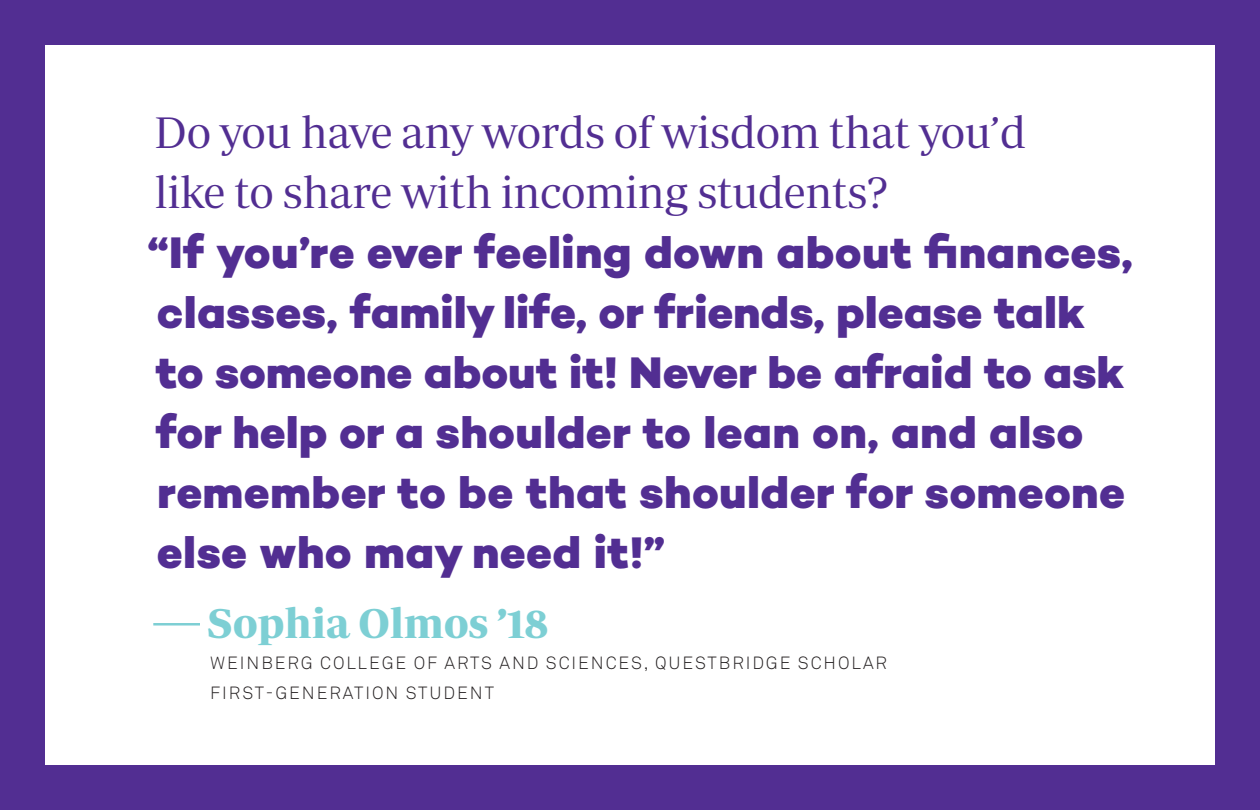
<style>
.page{position:relative;width:1260px;height:810px;background:#522e92}
.page>*{position:absolute;margin:0;border:0;box-sizing:border-box;transform-origin:0 0}
.Question{font:800 45px/60px "Campton";letter-spacing:.005em;color:#522e92}
.Question-2{font:45px/60px "Periodico Display Lg";letter-spacing:-.01em;color:#522e92}
.Name{font:700 42.5px "Periodico Display";color:#7dcfd4}
.t1{font:300 17.5px "Akkurat Pro";letter-spacing:.11em;color:#231f20}
</style>
<div class="page">
<div style="left:45px;top:45px;width:1170px;height:720px;background:#fff"></div>
<hr style="left:153px;top:623px;width:47px;height:3px;background:#7dcfd4">
<p class="Question-2" style="left:154px;top:101px;width:874px">Do you have any words of wisdom that you’d like to share with incoming students?</p>
<p class="Question" style="left:147px;top:222px;width:987px">“If you’re ever feeling down about finances, classes, family life, or friends, please talk to someone about it! Never be afraid to ask for help or a shoulder to lean on, and also remember to be that shoulder for someone else who may need it!”</p>
<p class="Name" style="left:208px;top:599px;width:342px">Sophia Olmos ’18</p>
<p class="t1" style="left:210px;top:653px;width:678px">WEINBERG COLLEGE OF ARTS AND SCIENCES, QUESTBRIDGE SCHOLAR</p>
<p class="t1" style="left:210px;top:683px;width:285px">FIRST-GENERATION STUDENT</p>
</div>
